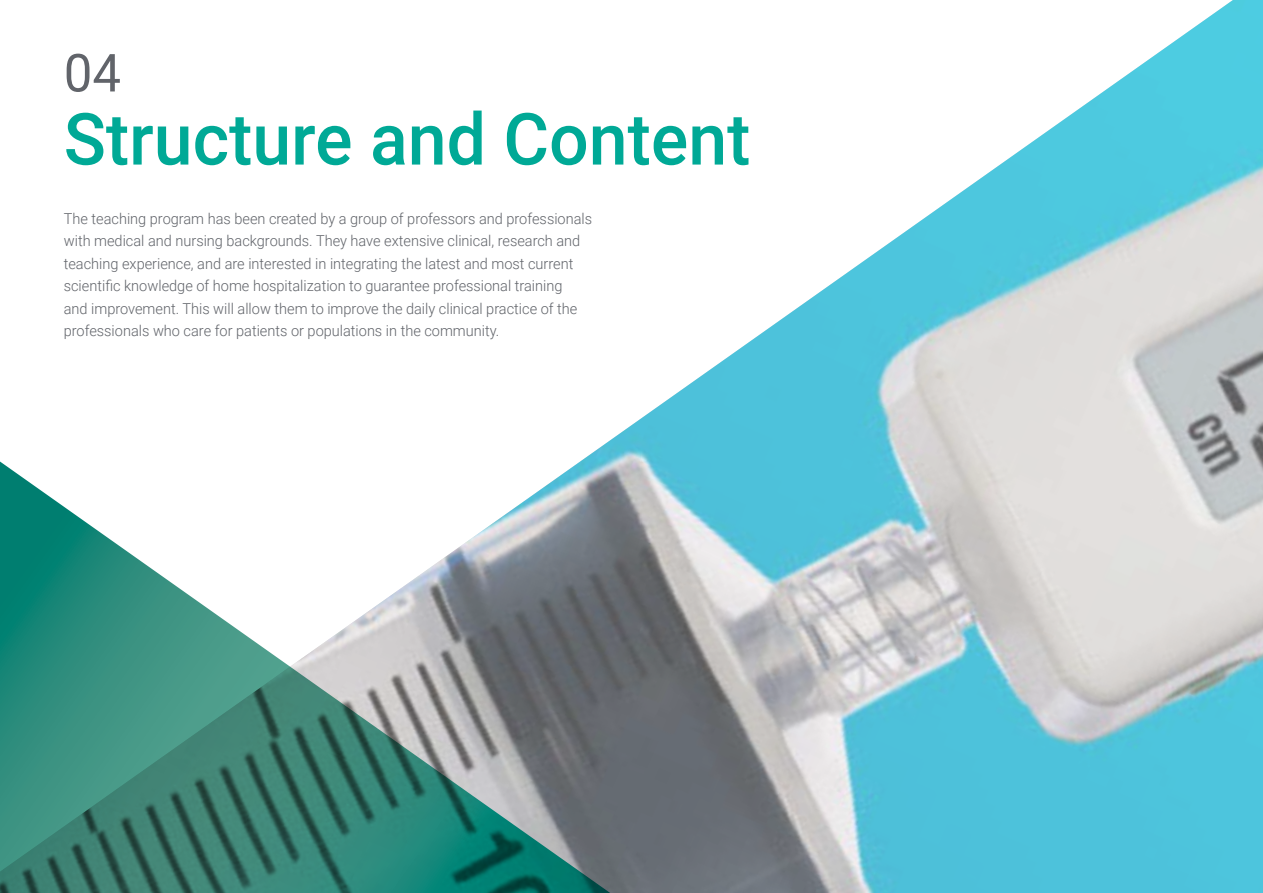
<style>
.page{position:relative;width:1263px;height:893px;background:#fff}
.page>*{position:absolute;margin:0;border:0;box-sizing:border-box;transform-origin:0 0}
.t1{font:500 72px "Roboto";color:#00a996}
.t2{font:52.5px "Roboto";color:#61646a}
.t3{font:300 15px/22.5px "Roboto";color:#61646a}
</style>
<div class="page">
<img style="left:602px;top:0;width:661px;height:893px">
<svg style="left:0;top:446px;width:640px;height:447px"></svg>
<h2 class="t2" style="left:64px;top:36px;width:59px">04</h2>
<h1 class="t1" style="left:64px;top:89px;width:688px">Structure and Content</h1>
<p class="t3" style="left:64px;top:207px;width:530px">The teaching program has been created by a group of professors and professionals with medical and nursing backgrounds. They have extensive clinical, research and teaching experience, and are interested in integrating the latest and most current scientific knowledge of home hospitalization to guarantee professional training<br>and improvement. This will allow them to improve the daily clinical practice of the professionals who care for patients or populations in the community.</p>
</div>
